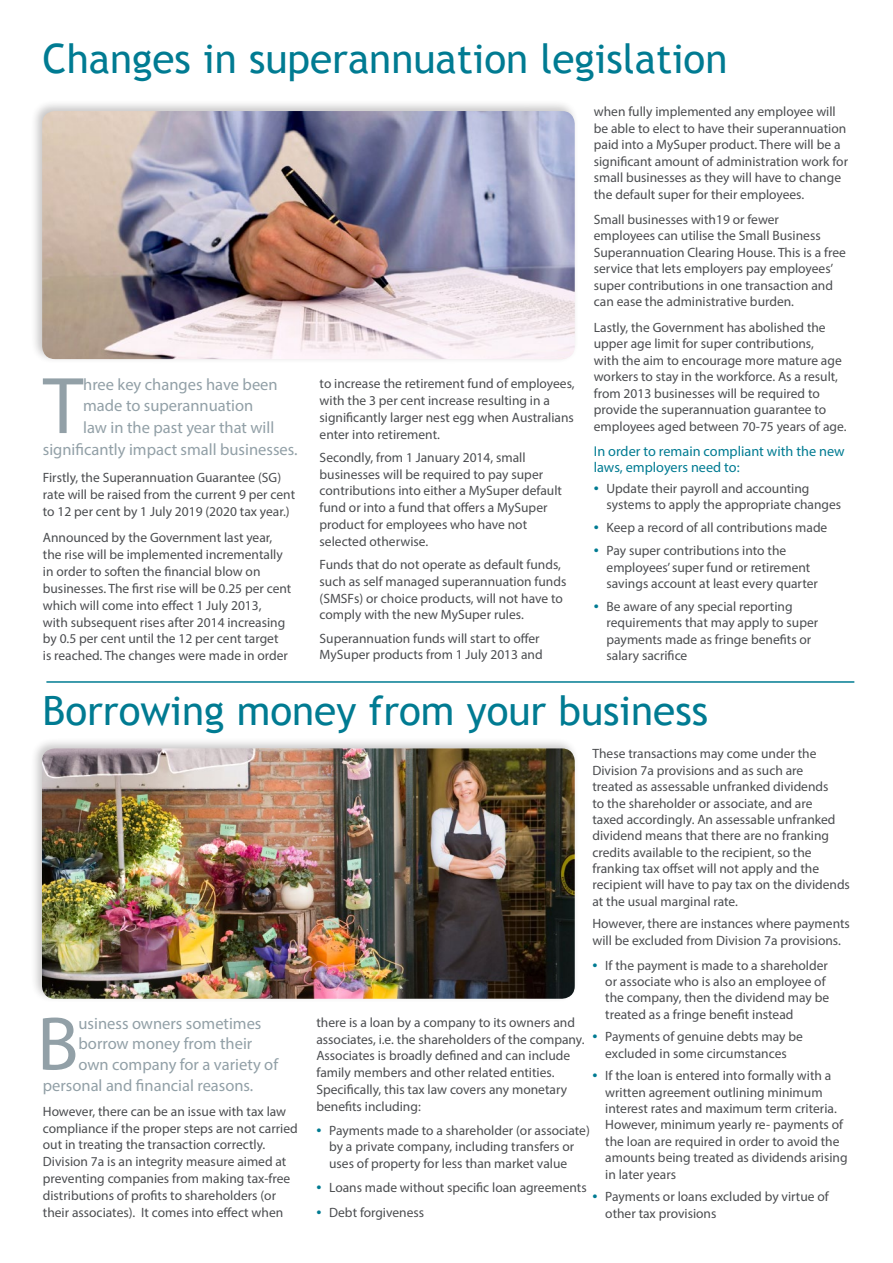
<style>
.page{position:relative;width:893px;height:1263px;background:#fff}
.page>*{position:absolute;margin:0;border:0;box-sizing:border-box;transform-origin:0 0}
.Body_Text_-_1st_Para{font:81px "Myriad Pro";color:#92a0a7}
.Body_Text_-_1st_Para-2{font:76.65px "Myriad Pro";color:#92a0a7}
.Title_-_Article{font:40.5px "Trebuchet MS";color:#007b92}
.Body_Text_-_1st_Para-3{font:16.5px "Myriad Pro";color:#92a0a7}
.Body_Text{font:14.25px/16.5px "Myriad Pro";color:#007b92}
.Body_Text-2{font:13.5px/16.5px "Myriad Pro";color:#4b4d50}
.s1{font-size:18px;color:#007b92}
</style>
<div class="page">
<div style="left:31px;top:99px;width:548px;height:265px;background:#231f20;opacity:.25"></div>
<img style="left:42px;top:111px;width:533px;height:248px">
<hr style="left:46px;top:681px;width:808px;height:2px;background:#007b92">
<div style="left:30px;top:737px;width:550px;height:266px;background:#231f20;opacity:.25"></div>
<img style="left:42px;top:748px;width:533px;height:251px">
<p class="Title_-_Article" style="left:43px;top:35px;width:686px">Changes in superannuation legislation</p>
<p class="Body_Text-2" style="left:594px;top:103px;width:256px">when fully implemented any employee will be able to elect to have their superannuation paid into a MySuper product. There will be a significant amount of administration work for small businesses as they will have to change the default super for their employees.</p>
<p class="Body_Text-2" style="left:594px;top:211px;width:254px">Small businesses with19 or fewer<br>employees can utilise the Small Business Superannuation Clearing House. This is a free service that lets employers pay employees’ super contributions in one transaction and can ease the administrative burden.</p>
<p class="Body_Text-2" style="left:594px;top:318px;width:254px">Lastly, the Government has abolished the upper age limit for super contributions,<br>with the aim to encourage more mature age workers to stay in the workforce. As a result, from 2013 businesses will be required to provide the superannuation guarantee to employees aged between 70-75 years of age.</p>
<p class="Body_Text" style="left:594px;top:442px;width:252px">In order to remain compliant with the new laws, employers need to:</p>
<p class="Body_Text-2" style="left:607px;top:480px;width:236px;text-indent:-13px"><span class="s1">•</span> Update their payroll and accounting systems to apply the appropriate changes</p>
<p class="Body_Text-2" style="left:594px;top:519px;width:235px"><span class="s1">•</span> Keep a record of all contributions made</p>
<p class="Body_Text-2" style="left:607px;top:542px;width:213px;text-indent:-13px"><span class="s1">•</span> Pay super contributions into the employees’super fund or retirement savings account at least every quarter</p>
<p class="Body_Text-2" style="left:607px;top:598px;width:213px;text-indent:-13px"><span class="s1">•</span> Be aware of any special reporting requirements that may apply to super payments made as fringe benefits or salary sacrifice</p>
<p class="Title_-_Article" style="left:43px;top:687px;width:667px">Borrowing money from your business</p>
<p class="Body_Text_-_1st_Para" style="left:43px;top:356px;width:42px">T</p>
<p class="Body_Text_-_1st_Para-3" style="left:83px;top:374px;width:196px">hree key changes have been</p>
<p class="Body_Text-2" style="left:320px;top:375px;width:257px">to increase the retirement fund of employees, with the 3 per cent increase resulting in a significantly larger nest egg when Australians enter into retirement.</p>
<p class="Body_Text-2" style="left:320px;top:449px;width:244px">Secondly, from 1 January 2014, small businesses will be required to pay super contributions into either a MySuper default fund or into a fund that offers a MySuper product for employees who have not selected otherwise.</p>
<p class="Body_Text-2" style="left:320px;top:556px;width:248px">Funds that do not operate as default funds, such as self managed superannuation funds (SMSFs) or choice products, will not have to comply with the new MySuper rules.</p>
<p class="Body_Text-2" style="left:320px;top:629px;width:225px">Superannuation funds will start to offer<br>MySuper products from 1 July 2013 and</p>
<p class="Body_Text_-_1st_Para-3" style="left:83px;top:396px;width:172px">made to superannuation</p>
<p class="Body_Text_-_1st_Para-3" style="left:83px;top:417px;width:193px">law in the past year that will</p>
<p class="Body_Text_-_1st_Para-3" style="left:43px;top:439px;width:256px">significantly impact small businesses.</p>
<p class="Body_Text-2" style="left:43px;top:469px;width:254px;line-height:17px">Firstly, the Superannuation Guarantee (SG) rate will be raised from the current 9 per cent to 12 per cent by 1 July 2019 (2020 tax year.)</p>
<p class="Body_Text-2" style="left:43px;top:528px;width:250px;line-height:17px">Announced by the Government last year, the rise will be implemented incrementally in order to soften the financial blow on businesses. The first rise will be 0.25 per cent which will come into effect 1 July 2013,<br>with subsequent rises after 2014 increasing by 0.5 per cent until the 12 per cent target<br>is reached. The changes were made in order</p>
<p class="Body_Text_-_1st_Para-2" style="left:37px;top:996px;width:43px">B</p>
<p class="Body_Text_-_1st_Para-3" style="left:79px;top:1013px;width:184px">usiness owners sometimes</p>
<p class="Body_Text_-_1st_Para-3" style="left:79px;top:1033px;width:175px">borrow money from their</p>
<p class="Body_Text_-_1st_Para-3" style="left:79px;top:1054px;width:201px">own company for a variety of</p>
<p class="Body_Text_-_1st_Para-3" style="left:43px;top:1075px;width:212px">personal and financial reasons.</p>
<p class="Body_Text-2" style="left:43px;top:1103px;width:256px">However, there can be an issue with tax law compliance if the proper steps are not carried out in treating the transaction correctly.<br>Division 7a is an integrity measure aimed at preventing companies from making tax-free distributions of profits to shareholders (or their associates). It comes into effect when</p>
<p class="Body_Text-2" style="left:592px;top:745px;width:259px">These transactions may come under the Division 7a provisions and as such are<br>treated as assessable unfranked dividends<br>to the shareholder or associate, and are<br>taxed accordingly. An assessable unfranked dividend means that there are no franking credits available to the recipient, so the franking tax offset will not apply and the recipient will have to pay tax on the dividends at the usual marginal rate.</p>
<p class="Body_Text-2" style="left:592px;top:915px;width:259px">However, there are instances where payments will be excluded from Division 7a provisions.</p>
<p class="Body_Text-2" style="left:605px;top:957px;width:225px;text-indent:-13px"><span class="s1">•</span> If the payment is made to a shareholder or associate who is also an employee of the company, then the dividend may be treated as a fringe benefit instead</p>
<p class="Body_Text-2" style="left:592px;top:1028px;width:212px;text-align:center"><span class="s1">•</span> Payments of genuine debts may be excluded in some circumstances</p>
<p class="Body_Text-2" style="left:605px;top:1067px;width:244px;text-indent:-13px"><span class="s1">•</span> If the loan is entered into formally with a written agreement outlining minimum interest rates and maximum term criteria.<br>However, minimum yearly re- payments of the loan are required in order to avoid the amounts being treated as dividends arising in later years</p>
<p class="Body_Text-2" style="left:605px;top:1188px;width:225px;text-indent:-13px"><span class="s1">•</span> Payments or loans excluded by virtue of other tax provisions</p>
<p class="Body_Text-2" style="left:316px;top:1014px;width:270px">there is a loan by a company to its owners and associates, i.e. the shareholders of the company.<br>Associates is broadly defined and can include family members and other related entities.<br>Specifically, this tax law covers any monetary benefits including:</p>
<p class="Body_Text-2" style="left:329px;top:1122px;width:262px;text-indent:-13px"><span class="s1">•</span> Payments made to a shareholder (or associate) by a private company, including transfers or uses of property for less than market value</p>
<p class="Body_Text-2" style="left:316px;top:1179px;width:272px"><span class="s1">•</span> Loans made without specific loan agreements</p>
<p class="Body_Text-2" style="left:316px;top:1204px;width:109px"><span class="s1">•</span> Debt forgiveness</p>
</div>
